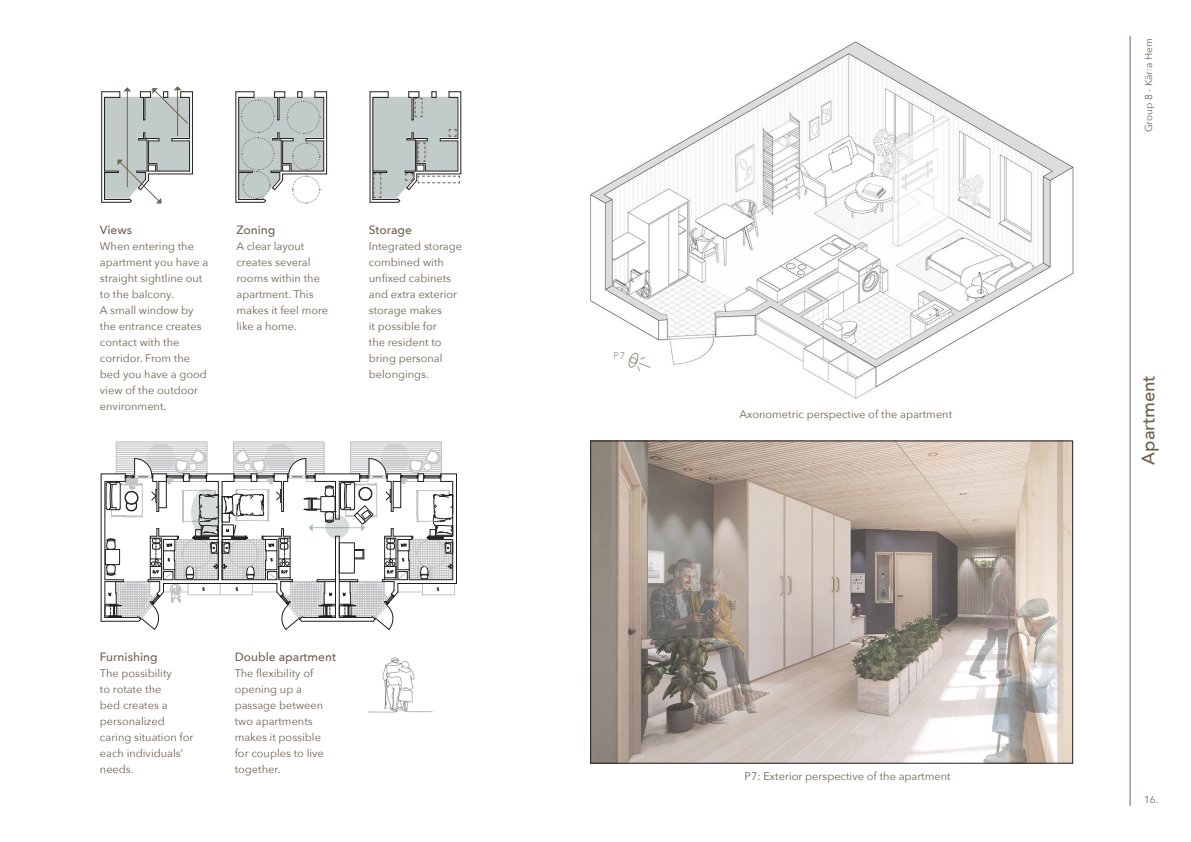
<style>
.page{position:relative;width:1191px;height:842px;background:#fff}
.page>*{position:absolute;margin:0;border:0;box-sizing:border-box;transform-origin:0 0}
.t1{font:500 18px "Avenir Next";color:#726250}
.t2{font:500 12px "Avenir Next";color:#726250}
.t3{font:11px/16px "Avenir Next";color:#726250}
.t4{font:10px "Avenir Next";color:#726250}
.s1{font-style:italic;color:#d1cabf}
</style>
<div class="page">
<hr style="left:1129px;top:36px;width:1px;height:770px;background:#726250">
<hr style="left:192px;top:92px;width:1px;height:82px;background:#231f20">
<div style="left:350px;top:442px;width:91px;height:32px;border:1px solid #c2c3c6"></div>
<div style="left:233px;top:442px;width:91px;height:32px;border:1px solid #c2c3c6"></div>
<div style="left:116px;top:442px;width:91px;height:32px;border:1px solid #c2c3c6"></div>
<hr style="left:456px;top:474px;width:1px;height:109px;background:#231f20">
<svg style="left:101px;top:445px;width:355px;height:185px"></svg>
<svg style="left:325px;top:515px;width:24px;height:24px"></svg>
<svg style="left:191px;top:489px;width:30px;height:48px"></svg>
<svg style="left:101px;top:86px;width:91px;height:118px"></svg>
<svg style="left:235px;top:92px;width:92px;height:112px"></svg>
<svg style="left:370px;top:92px;width:91px;height:111px"></svg>
<img style="left:369px;top:657px;width:64px;height:56px">
<img style="left:590px;top:41px;width:484px;height:358px">
<img style="left:592px;top:443px;width:479px;height:318px">
<div style="left:590px;top:441px;width:483px;height:322px;border:1px solid #231f20"></div>
<svg style="left:628px;top:352px;width:23px;height:19px"></svg>
<p class="t2" style="left:100px;top:219px;width:34px">Views</p>
<p class="t3" style="left:100px;top:238px;width:110px">When entering the apartment you have a straight sightline out to the balcony.</p>
<p class="t3" style="left:100px;top:302px;width:109px">A small window by the entrance creates contact with the corridor. From the bed you have a good view of the outdoor environment.</p>
<p class="t2" style="left:236px;top:219px;width:40px">Zoning</p>
<p class="t3" style="left:236px;top:238px;width:93px">A clear layout creates several rooms within the apartment. This makes it feel more like a home.</p>
<p class="t2" style="left:369px;top:219px;width:45px">Storage</p>
<p class="t3" style="left:369px;top:238px;width:95px">Integrated storage combined with unfixed cabinets and extra exterior storage makes<br>it possible for<br>the resident to bring personal belongings.</p>
<p class="t2" style="left:100px;top:647px;width:59px">Furnishing</p>
<p class="t3" style="left:100px;top:665px;width:95px">The possibility<br>to rotate the<br>bed creates a personalized caring situation for each individuals’ needs.</p>
<p class="t2" style="left:235px;top:647px;width:103px">Double apartment</p>
<p class="t3" style="left:235px;top:665px;width:91px">The flexibility of opening up a passage between two apartments makes it possible for couples to live together.</p>
<p class="t4" style="left:613px;top:347px;width:13px">P7</p>
<p class="t3" style="left:739px;top:405px;width:214px">Axonometric perspective of the apartment</p>
<p class="t3" style="left:744px;top:767px;width:207px">P7: Exterior perspective of the apartment</p>
<p class="t4" style="left:1140px;top:132px;width:96px;rotate:-90deg">Group 8 - Kär<span class="s1">r</span>a Hem</p>
<p class="t1" style="left:1132px;top:464px;width:90px;rotate:-90deg">Apartment</p>
<p class="t4" style="left:1144px;top:791px;width:16px">16.</p>
</div>
